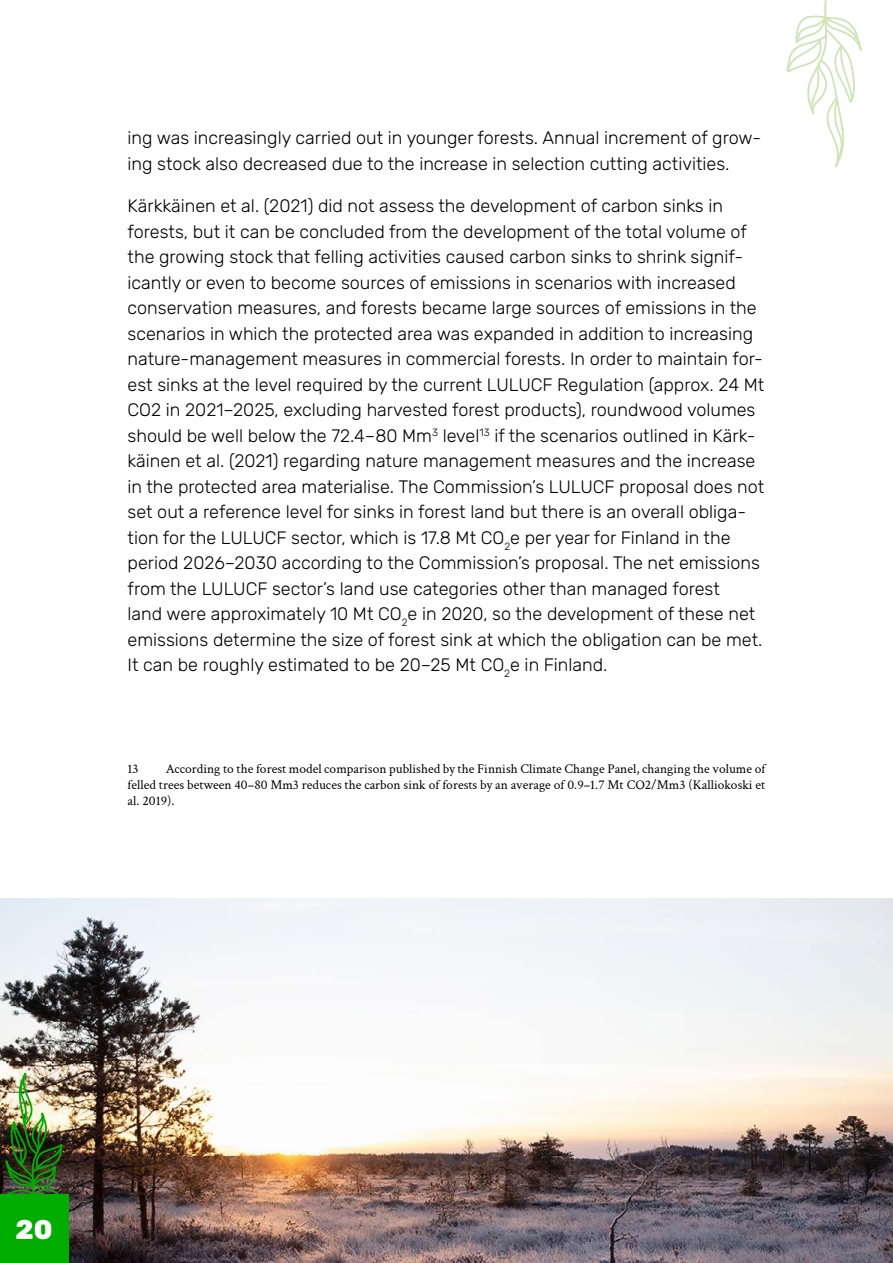
<style>
.page{position:relative;width:893px;height:1263px;background:#fff}
.page>*{position:absolute;margin:0;border:0;box-sizing:border-box;transform-origin:0 0}
.t1{font:800 27px "Rubik";color:#fff}
.leipis{font:300 18px/25.5px "Rubik";color:#000}
.alaviite{font:13.5px/16.2px "Crimson Text";color:#000;text-align:justify}
</style>
<div class="page">
<img style="left:0;top:898px;width:893px;height:365px">
<div style="left:0;top:1195px;width:68px;height:68px;background:#00ad00"></div>
<img style="left:3px;top:1072px;width:60px;height:123px">
<svg style="left:787px;top:0;width:75px;height:168px"></svg>
<p class="leipis" style="left:128px;top:126px;width:635px">ing was increasingly carried out in younger forests. Annual increment of grow&shy;ing stock also decreased due to the increase in selection cutting activities.</p>
<p class="leipis" style="left:128px;top:194px;width:638px">Kärkkäinen et al. (2021) did not assess the development of carbon sinks in forests, but it can be concluded from the development of the total volume of the growing stock that felling activities caused carbon sinks to shrink signif&shy;icantly or even to become sources of emissions in scenarios with increased conservation measures, and forests became large sources of emissions in the scenarios in which the protected area was expanded in addition to increasing nature-management measures in commercial forests. In order to maintain for&shy;est sinks at the level required by the current LULUCF Regulation (approx. 24 Mt CO2 in 2021–2025, excluding harvested forest products), roundwood volumes should be well below the 72.4–80 Mm<sup>3</sup> level<sup>13</sup> if the scenarios outlined in Kärk&shy;käinen et al. (2021) regarding nature management measures and the increase in the protected area materialise. The Commission’s LULUCF proposal does not set out a reference level for sinks in forest land but there is an overall obliga&shy;tion for the LULUCF sector, which is 17.8 Mt CO<sub>2</sub>e per year for Finland in the period 2026–2030 according to the Commission’s proposal. The net emissions from the LULUCF sector’s land use categories other than managed forest<br>land were approximately 10 Mt CO<sub>2</sub>e in 2020, so the development of these net emissions determine the size of forest sink at which the obligation can be met.<br>It can be roughly estimated to be 20–25 Mt CO<sub>2</sub>e in Finland.</p>
<p class="alaviite" style="left:128px;top:760px;width:639px;text-indent:38px">According to the forest model comparison published by the Finnish Climate Change Panel, changing the volume of felled trees between 40–80 Mm3 reduces the carbon sink of forests by an average of 0.9–1.7 Mt CO2/Mm3 (Kalliokoski et al. 2019).</p>
<p class="alaviite" style="left:128px;top:760px;width:13px">13</p>
<h1 class="t1" style="left:15px;top:1215px;width:39px">20</h1>
</div>
